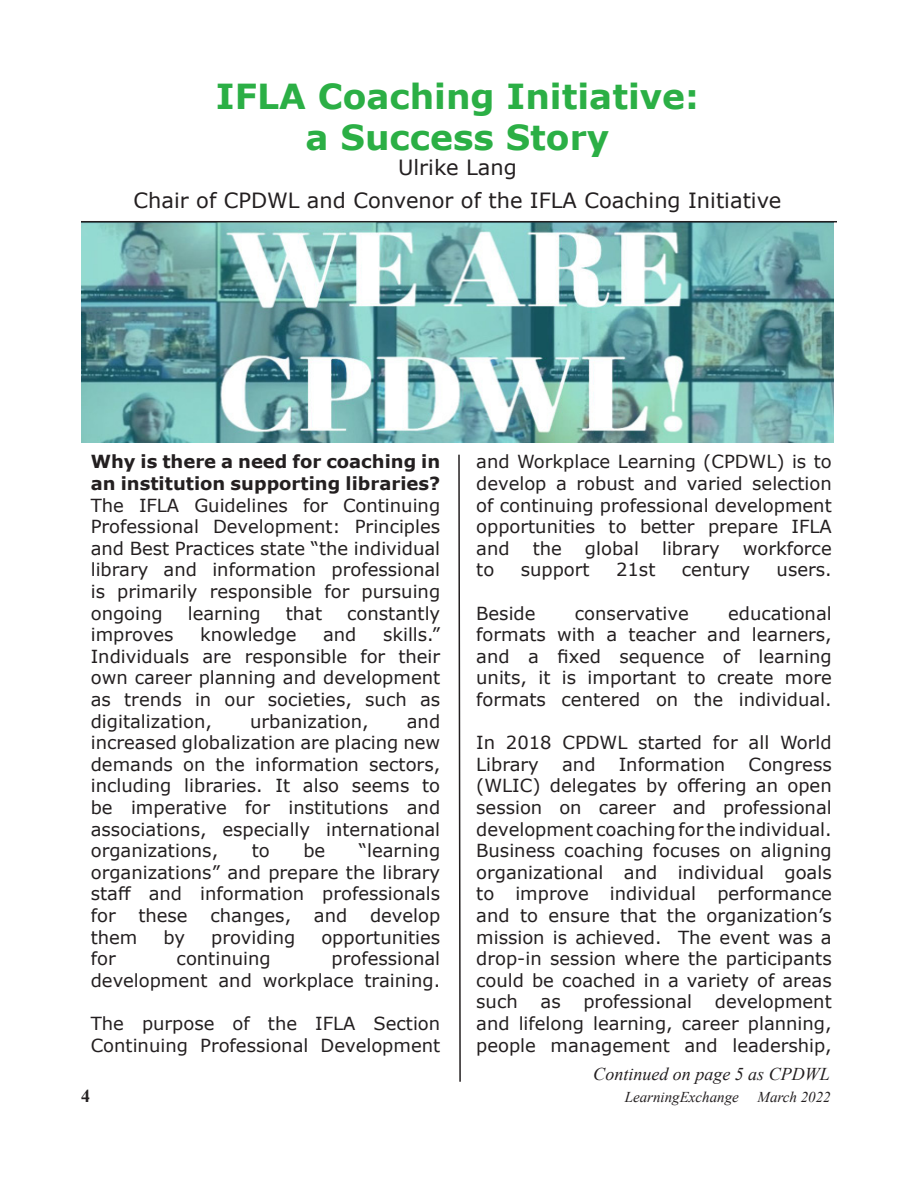
<style>
.page{position:relative;width:918px;height:1188px;background:#fff}
.page>*{position:absolute;margin:0;border:0;box-sizing:border-box;transform-origin:0 0}
.t1{font:700 34.5px "Verdana";color:#2baf45}
.t2{font:21px "Verdana";color:#231f20}
.t3{font:18px/21.6px "Verdana";color:#231f20;text-align:justify}
.t4{font:700 18px/21.6px "Verdana";color:#231f20}
.t5{font:italic 18px "Times New Roman";color:#231f20}
.t6{font:700 18px "Times New Roman";color:#231f20}
.t7{font:italic 15px "Times New Roman";color:#231f20}
</style>
<div class="page">
<svg style="left:458px;top:454px;width:3px;height:628px"></svg>
<img style="left:81px;top:222px;width:753px;height:220px">
<hr style="left:81px;top:221px;width:756px;height:1px;background:#231f20">
<p class="t1" style="left:216px;top:72px;width:485px">IFLA Coaching Initiative:</p>
<p class="t1" style="left:306px;top:113px;width:305px">a Success Story</p>
<p class="t2" style="left:398px;top:153px;width:120px">Ulrike Lang</p>
<p class="t2" style="left:134px;top:186px;width:649px">Chair of CPDWL and Convenor of the IFLA Coaching Initiative</p>
<p class="t4" style="left:91px;top:451px;width:351px">Why is there a need for coaching in an institution supporting libraries?</p>
<p class="t3" style="left:91px;top:494px;width:351px">The IFLA Guidelines for Continuing Professional Development: Principles and Best Practices state “the individual library and information professional is primarily responsible for pursuing ongoing</p>
<p class="t3" style="left:188px;top:602px;width:75px">learning</p>
<p class="t3" style="left:286px;top:602px;width:38px">that</p>
<p class="t3" style="left:347px;top:602px;width:95px">constantly</p>
<p class="t3" style="left:91px;top:624px;width:351px;text-indent:292px">skills.” Individuals are responsible for their own career planning and development as trends in our societies, such as digitalization,</p>
<p class="t3" style="left:91px;top:624px;width:84px">improves</p>
<p class="t3" style="left:200px;top:624px;width:98px">knowledge</p>
<p class="t3" style="left:323px;top:624px;width:35px">and</p>
<p class="t3" style="left:91px;top:710px;width:351px;text-indent:316px">and increased globalization are placing new demands on the information sectors, including libraries. It also seems to be imperative for institutions and associations, especially international organizations,</p>
<p class="t3" style="left:250px;top:710px;width:120px">urbanization,</p>
<p class="t3" style="left:91px;top:840px;width:351px;text-indent:268px">“learning organizations” and prepare the library staff and information professionals for</p>
<p class="t3" style="left:252px;top:840px;width:20px">to</p>
<p class="t3" style="left:303px;top:840px;width:23px">be</p>
<p class="t3" style="left:138px;top:905px;width:51px">these</p>
<p class="t3" style="left:210px;top:905px;width:82px">changes,</p>
<p class="t3" style="left:314px;top:905px;width:35px">and</p>
<p class="t3" style="left:370px;top:905px;width:72px">develop</p>
<p class="t3" style="left:91px;top:926px;width:48px">them</p>
<p class="t3" style="left:163px;top:926px;width:23px">by</p>
<p class="t3" style="left:211px;top:926px;width:86px">providing</p>
<p class="t3" style="left:321px;top:926px;width:120px">opportunities</p>
<p class="t3" style="left:91px;top:948px;width:26px">for</p>
<p class="t3" style="left:177px;top:948px;width:96px">continuing</p>
<p class="t3" style="left:91px;top:948px;width:351px;text-align:right">professional<br>development and workplace training.</p>
<p class="t3" style="left:91px;top:1013px;width:351px">The purpose of the IFLA Section<br>Continuing Professional Development</p>
<p class="t3" style="left:476px;top:451px;width:357px">and Workplace Learning (CPDWL) is to develop a robust and varied selection of continuing professional development opportunities to better prepare IFLA and</p>
<p class="t3" style="left:533px;top:537px;width:31px">the</p>
<p class="t3" style="left:585px;top:537px;width:56px">global</p>
<p class="t3" style="left:662px;top:537px;width:59px">library</p>
<p class="t3" style="left:743px;top:537px;width:91px">workforce</p>
<p class="t3" style="left:476px;top:559px;width:20px">to</p>
<p class="t3" style="left:521px;top:559px;width:70px">support</p>
<p class="t3" style="left:616px;top:559px;width:41px">21st</p>
<p class="t3" style="left:682px;top:559px;width:70px">century</p>
<p class="t3" style="left:777px;top:559px;width:57px">users.</p>
<p class="t3" style="left:476px;top:602px;width:61px">Beside</p>
<p class="t3" style="left:575px;top:602px;width:115px">conservative</p>
<p class="t3" style="left:476px;top:602px;width:357px;text-indent:252px">educational formats with a teacher and learners, and a fixed sequence of learning units, it is important to create more formats centered on the individual.</p>
<p class="t3" style="left:476px;top:732px;width:357px">In 2018 CPDWL started for all World<br>Library</p>
<p class="t3" style="left:562px;top:753px;width:35px">and</p>
<p class="t3" style="left:619px;top:753px;width:108px">Information</p>
<p class="t3" style="left:476px;top:753px;width:357px;text-indent:272px">Congress (WLIC) delegates by offering an open session on career and professional development coaching for the individual.<br>Business coaching focuses on aligning organizational and individual goals to improve individual performance and to ensure that the organization’s mission is achieved. The event was a drop-in session where the participants could be coached in a variety of areas such</p>
<p class="t3" style="left:541px;top:991px;width:22px">as</p>
<p class="t3" style="left:583px;top:991px;width:110px">professional</p>
<p class="t3" style="left:476px;top:991px;width:357px;text-indent:239px">development and lifelong learning, career planning, people management and leadership,</p>
<p class="t5" style="left:593px;top:1061px;width:238px">Continued on page 5 as CPDWL</p>
<p class="t6" style="left:81px;top:1083px;width:10px">4</p>
<p class="t7" style="left:625px;top:1087px;width:116px">LearningExchange</p>
<p class="t7" style="left:758px;top:1087px;width:75px">March 2022</p>
</div>
